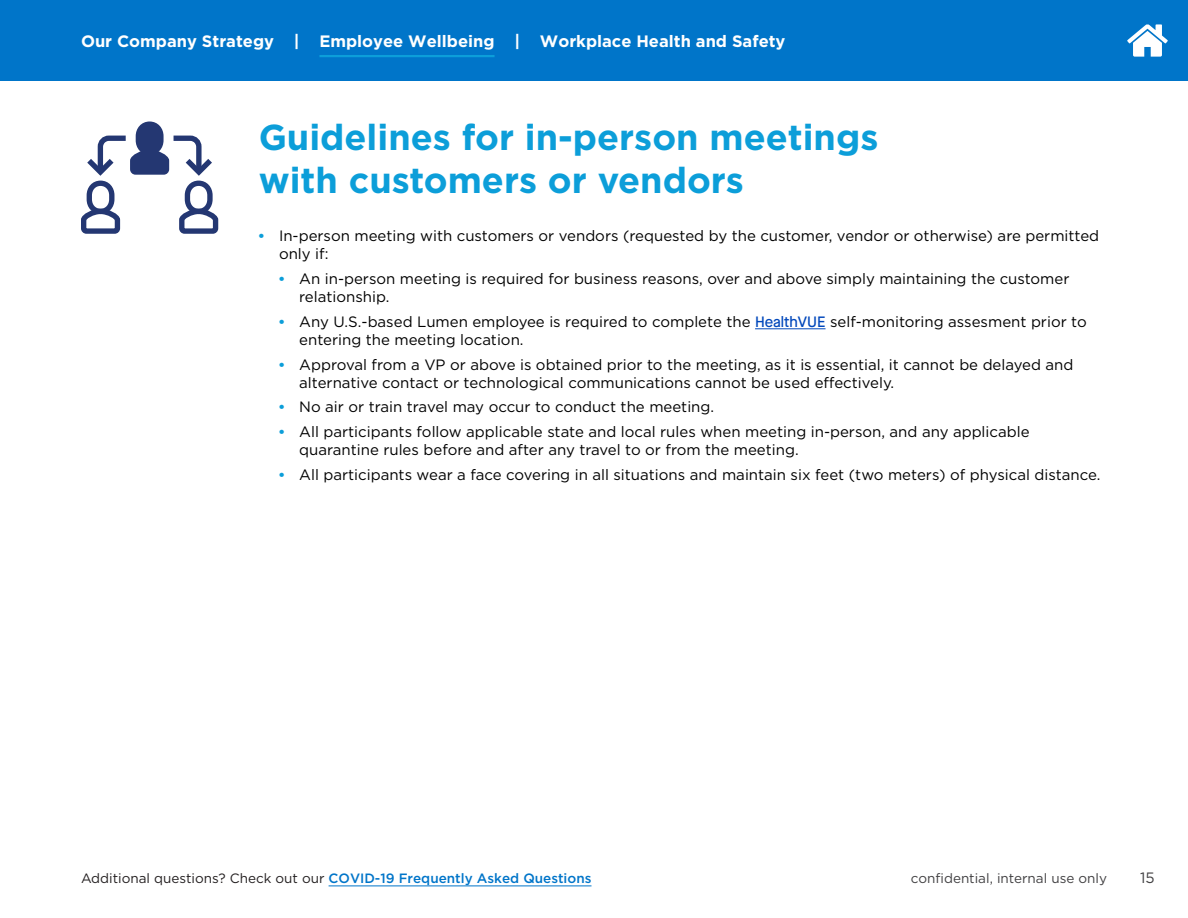
<style>
.page{position:relative;width:1188px;height:918px;background:#fff}
.page>*{position:absolute;margin:0;border:0;box-sizing:border-box;transform-origin:0 0}
.t1{font:700 36px/43.2px "Gotham";color:#0c9ed9}
.t2{font:700 16.5px "Gotham";color:#fff}
.t3{font:15px/18px "Gotham";color:#000}
.t4{font:15px "Gotham";color:#414042}
.t5{font:500 13.5px "Gotham";color:#0075c9}
.t6{font:13.5px "Gotham";color:#414042}
.s1{font-family:"Arial";font-weight:700;color:#0c9ed9}
.s2{font-family:"Maison Neue";font-weight:500;color:#0047bb}
.s3{font-weight:400;color:#231f20}
</style>
<div class="page">
<div style="left:0;top:0;width:1188px;height:81px;background:#0075c9"></div>
<hr style="left:319px;top:55px;width:176px;height:2px;background:#0c9ed9">
<hr style="left:329px;top:886px;width:263px;height:1px;background:#0075c9">
<svg style="left:1127px;top:24px;width:41px;height:33px"></svg>
<svg style="left:81px;top:122px;width:137px;height:112px"></svg>
<hr style="left:755px;top:329px;width:71px;height:1px;background:#0047bb">
<p class="t2" style="left:81px;top:30px;width:706px">Our Company Strategy | Employee Wellbeing | Workplace Health and Safety</p>
<h1 class="t1" style="left:259px;top:116px;width:621px">Guidelines for in-person meetings with customers or vendors</h1>
<p class="t3" style="left:279px;top:227px;width:822px;text-indent:-20px"><span class="s1">•</span> In-person meeting with customers or vendors (requested by the customer, vendor or otherwise) are permitted only if:</p>
<p class="t3" style="left:299px;top:270px;width:772px;text-indent:-20px"><span class="s1">•</span> An in-person meeting is required for business reasons, over and above simply maintaining the customer relationship.</p>
<p class="t3" style="left:299px;top:312px;width:789px;text-indent:-20px"><span class="s1">•</span> Any U.S.-based Lumen employee is required to complete the <span class="s2">HealthVUE</span> self-monitoring assesment prior to entering the meeting location.</p>
<p class="t3" style="left:299px;top:355px;width:776px;text-indent:-20px"><span class="s1">•</span> Approval from a VP or above is obtained prior to the meeting, as it is essential, it cannot be delayed and alternative contact or technological communications cannot be used effectively.</p>
<p class="t3" style="left:279px;top:398px;width:437px"><span class="s1">•</span> No air or train travel may occur to conduct the meeting.</p>
<p class="t3" style="left:299px;top:423px;width:732px;text-indent:-20px"><span class="s1">•</span> All participants follow applicable state and local rules when meeting in-person, and any applicable quarantine rules before and after any travel to or from the meeting.</p>
<p class="t3" style="left:279px;top:465px;width:823px"><span class="s1">•</span> All participants wear a face covering in all situations and maintain six feet (two meters) of physical distance.</p>
<p class="t5" style="left:81px;top:869px;width:512px"><span class="s3">Additional questions? Check out our</span> COVID-19 Frequently Asked Questions</p>
<p class="t6" style="left:911px;top:869px;width:198px">confidential, internal use only</p>
<p class="t4" style="left:1140px;top:869px;width:16px">15</p>
</div>
